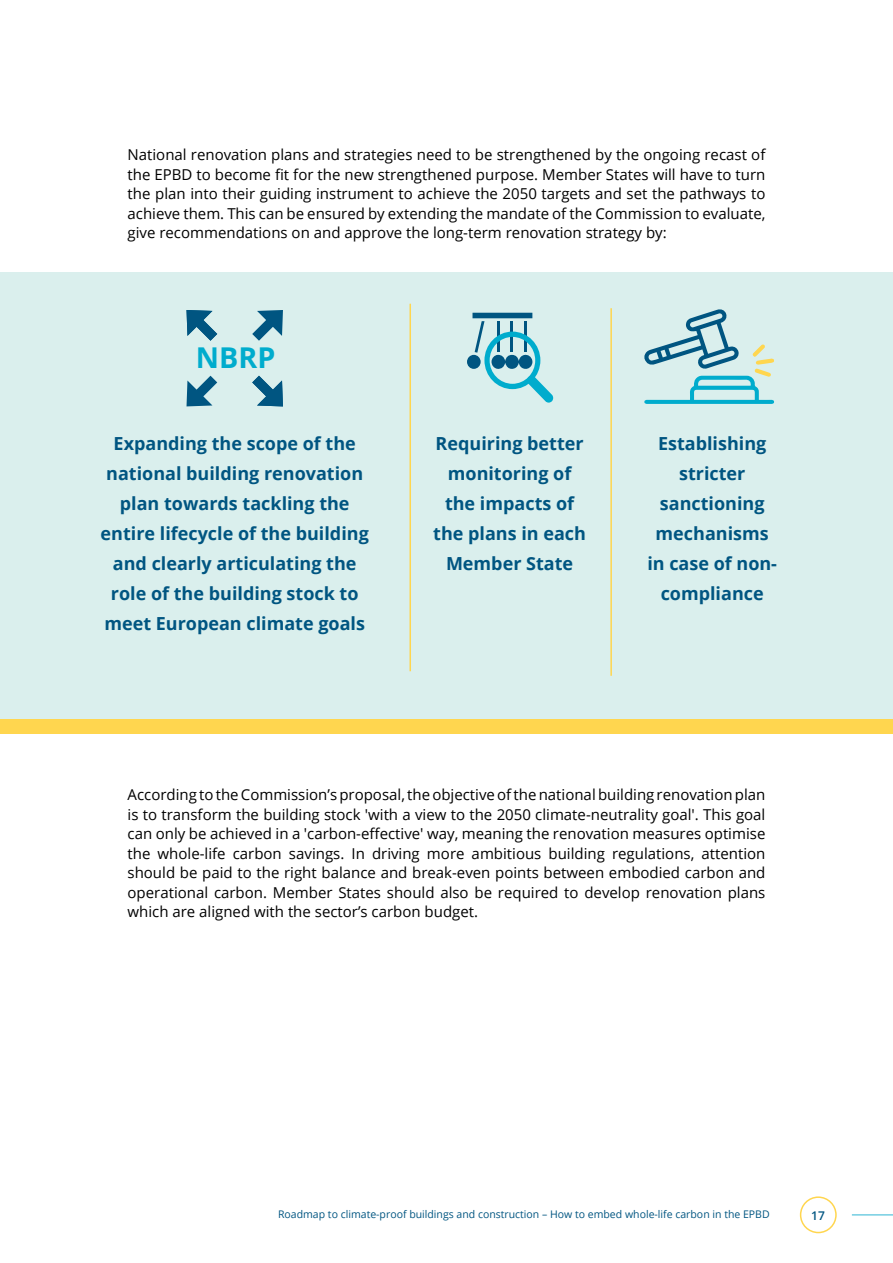
<style>
.page{position:relative;width:893px;height:1263px;background:#fff}
.page>*{position:absolute;margin:0;border:0;box-sizing:border-box;transform-origin:0 0}
.t1{font:700 28.65px "Open Sans";color:#00accd}
.t2{font:700 18px/30px "Open Sans";color:#005581;text-align:center}
.t3{font:15px/19.5px "Open Sans";color:#000;text-align:justify}
.t4{font:600 12px "Open Sans";color:#005581}
.t5{font:10.5px "Open Sans";color:#005581}
</style>
<div class="page">
<hr style="left:852px;top:1214px;width:41px;height:1px;background:#74cee2">
<div style="left:800px;top:1196px;width:37px;height:37px;border:2px solid #ffd64f;border-radius:50%"></div>
<div style="left:0;top:273px;width:893px;height:446px;background:#daefed"></div>
<div style="left:0;top:719px;width:893px;height:15px;background:#ffd64f"></div>
<hr style="left:409px;top:304px;width:2px;height:367px;background:#ffd64f">
<hr style="left:610px;top:308px;width:2px;height:368px;background:#ffd64f">
<svg style="left:252px;top:375px;width:31px;height:32px"></svg>
<svg style="left:186px;top:310px;width:32px;height:31px"></svg>
<svg style="left:252px;top:310px;width:31px;height:31px"></svg>
<svg style="left:186px;top:375px;width:32px;height:32px"></svg>
<div style="left:467px;top:355px;width:14px;height:14px;background:#005581;border-radius:50%"></div>
<svg style="left:472px;top:313px;width:82px;height:90px"></svg>
<svg style="left:644px;top:309px;width:130px;height:95px"></svg>
<p class="t3" style="left:128px;top:145px;width:639px">National renovation plans and strategies need to be strengthened by the ongoing recast of the EPBD to become fit for the new strengthened purpose. Member States will have to turn the plan into their guiding instrument to achieve the 2050 targets and set the pathways to achieve them. This can be ensured by extending the mandate of the Commission to evaluate, give recommendations on and approve the long-term renovation strategy by:</p>
<h1 class="t1" style="left:196px;top:338px;width:81px">NBRP</h1>
<p class="t2" style="left:101px;top:428px;width:270px">Expanding the scope of the national building renovation plan towards tackling the entire lifecycle of the building and clearly articulating the role of the building stock to meet European climate goals</p>
<p class="t2" style="left:433px;top:428px;width:154px">Requiring better monitoring of the impacts of the plans in each<br>Member State</p>
<p class="t2" style="left:647px;top:428px;width:131px">Establishing stricter sanctioning mechanisms in case of non&shy;compliance</p>
<p class="t3" style="left:128px;top:785px;width:639px">According to the Commission’s proposal, the objective of the national building renovation plan is to transform the building stock 'with a view to the 2050 climate-neutrality goal'. This goal can only be achieved in a 'carbon-effective' way, meaning the renovation measures optimise the whole-life carbon savings. In driving more ambitious building regulations, attention should be paid to the right balance and break-even points between embodied carbon and operational carbon. Member States should also be required to develop renovation plans which are aligned with the sector’s carbon budget.</p>
<p class="t5" style="left:278px;top:1207px;width:493px">Roadmap to climate-proof buildings and construction – How to embed whole-life carbon in the EPBD</p>
<p class="t4" style="left:811px;top:1207px;width:15px">17</p>
</div>
